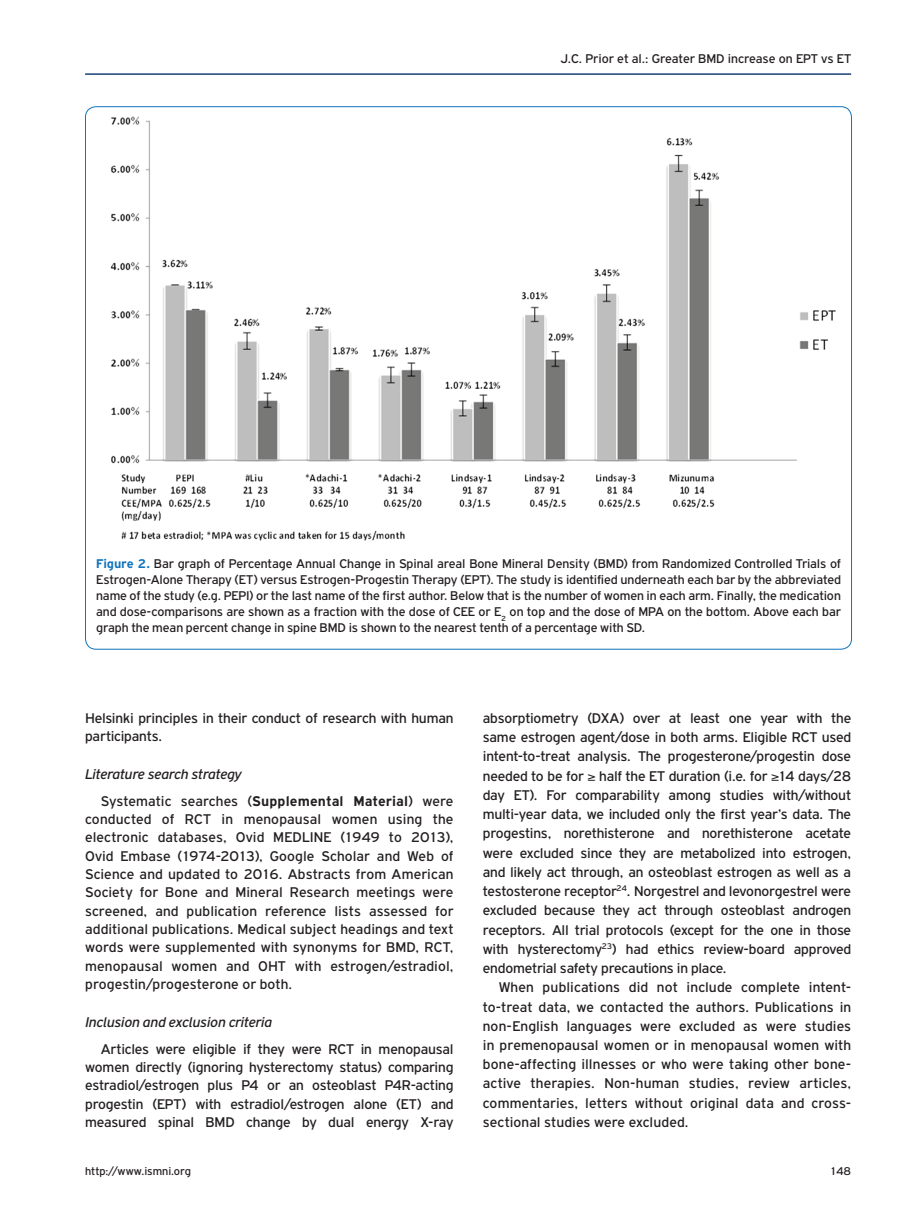
<style>
.page{position:relative;width:915px;height:1212px;background:#fff}
.page>*{position:absolute;margin:0;border:0;box-sizing:border-box;transform-origin:0 0}
.t1{font:15px/19.2px "PF Highway Gothic";letter-spacing:-.005em;color:#231f20;text-align:justify}
.t2{font:italic 15px/26.8px "PF Highway Gothic";letter-spacing:-.015em;color:#231f20}
.t3{font:13.5px/16.2px "PF Highway Gothic";color:#231f20;text-align:justify}
.t4{font:12px "PF Highway Gothic";letter-spacing:-.005em;color:#231f20}
.s1{font-weight:700;color:#1074bc}
.s2{font-style:normal}
.s3{font-weight:700;font-style:normal}
</style>
<div class="page">
<hr style="left:85px;top:73px;width:765px;height:2px;background:#1a3f74">
<img style="left:110px;top:116px;width:725px;height:424px">
<p class="t3" style="left:560px;top:50px;width:292px">J.C. Prior et al.: Greater BMD increase on EPT vs ET</p>
<p class="t3" style="left:96px;top:555px;width:746px"><span class="s1">Figure 2.</span> Bar graph of Percentage Annual Change in Spinal areal Bone Mineral Density (BMD) from Randomized Controlled Trials of Estrogen-Alone Therapy (ET) versus Estrogen-Progestin Therapy (EPT). The study is identified underneath each bar by the abbreviated name of the study (e.g. PEPI) or the last name of the first author. Below that is the number of women in each arm. Finally, the medication and dose-comparisons are shown as a fraction with the dose of CEE or E<sub>2</sub> on top and the dose of MPA on the bottom. Above each bar graph the mean percent change in spine BMD is shown to the nearest tenth of a percentage with SD.</p>
<p class="t1" style="left:85px;top:709px;width:370px;line-height:18.3px">Helsinki principles in their conduct of research with human participants.</p>
<p class="t2" style="left:101px;top:760px;width:354px;text-indent:-16px">Literature search strategy<br><span class="s2">Systematic searches (</span><span class="s3">Supplemental Material</span><span class="s2">) were</span></p>
<p class="t1" style="left:85px;top:810px;width:370px;line-height:18.3px">conducted of RCT in menopausal women using the electronic databases, Ovid MEDLINE (1949 to 2013), Ovid Embase (1974-2013), Google Scholar and Web of Science and updated to 2016. Abstracts from American Society for Bone and Mineral Research meetings were screened, and publication reference lists assessed for additional publications. Medical subject headings and text words were supplemented with synonyms for BMD, RCT, menopausal women and OHT with estrogen/estradiol, progestin/progesterone or both.</p>
<p class="t2" style="left:85px;top:1008px;width:188px">Inclusion and exclusion criteria</p>
<p class="t1" style="left:85px;top:1039px;width:370px;line-height:18.3px;text-indent:16px">Articles were eligible if they were RCT in menopausal women directly (ignoring hysterectomy status) comparing estradiol/estrogen plus P4 or an osteoblast P4R-acting progestin (EPT) with estradiol/estrogen alone (ET) and measured spinal BMD change by dual energy X-ray</p>
<p class="t1" style="left:482px;top:708px;width:370px">absorptiometry (DXA) over at least one year with the same estrogen agent/dose in both arms. Eligible RCT used intent-to-treat analysis. The progesterone/progestin dose needed to be for ≥ half the ET duration (i.e. for ≥14 days/28 day ET). For comparability among studies with/without multi-year data, we included only the first year’s data. The progestins, norethisterone and norethisterone acetate were excluded since they are metabolized into estrogen, and likely act through, an osteoblast estrogen as well as a testosterone receptor<sup>24</sup>. Norgestrel and levonorgestrel were excluded because they act through osteoblast androgen receptors. All trial protocols (except for the one in those with hysterectomy<sup>23</sup>) had ethics review-board approved endometrial safety precautions in place.</p>
<p class="t1" style="left:482px;top:978px;width:370px;text-indent:16px">When publications did not include complete intent&shy;to-treat data, we contacted the authors. Publications in non-English languages were excluded as were studies in premenopausal women or in menopausal women with bone-affecting illnesses or who were taking other bone&shy;active therapies. Non-human studies, review articles, commentaries, letters without original data and cross&shy;sectional studies were excluded.</p>
<p class="t4" style="left:85px;top:1165px;width:107px">http://www.ismni.org</p>
<p class="t4" style="left:829px;top:1165px;width:23px">148</p>
</div>
